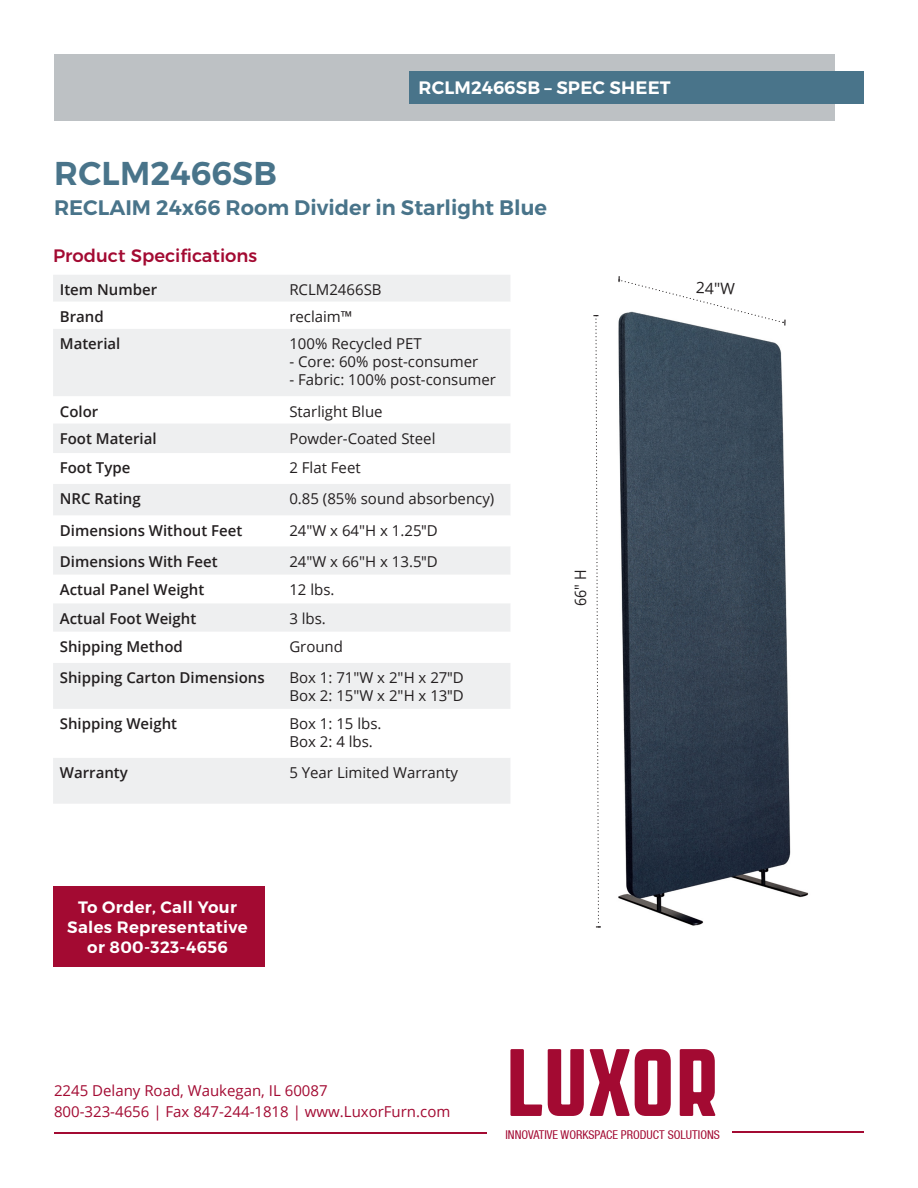
<style>
.page{position:relative;width:918px;height:1188px;background:#fff}
.page>*{position:absolute;margin:0;border:0;box-sizing:border-box;transform-origin:0 0}
.t1{font:600 33px "Montserrat";letter-spacing:.005em;color:#49748a}
.t2{font:600 21px "Montserrat";color:#49748a}
.t3{font:500 18px "Montserrat";color:#a30a32}
.t4{font:600 18px "Montserrat";letter-spacing:.01em;color:#fff}
.t5{font:600 16.5px "Montserrat";letter-spacing:.02em;color:#fff}
.t6{font:15.75px "Open Sans";color:#231f20;scale:.9 1}
.t7{font:15.75px "Open Sans";color:#231f20}
.t8{font:15px "Open Sans";color:#231f20}
.t9{font:600 15px "Open Sans";color:#231f20}
.Footer_Contact_info{font:15px "Open Sans";color:#a30a32}
.t10{font:condensed 12.15px "Helvetica Neue LT";color:#a30a32}
.s1{font-family:"Helvetica"}
</style>
<div class="page">
<img style="left:618px;top:326px;width:191px;height:600px">
<div style="left:53px;top:275px;width:457px;height:529px;background:#eeeff0"></div>
<svg style="left:53px;top:302px;width:457px;height:121px;fill:#eeeff0"></svg>
<svg style="left:53px;top:453px;width:457px;height:305px"></svg>
<div style="left:54px;top:54px;width:781px;height:67px;background:#bdc1c4"></div>
<svg style="left:510px;top:1049px;width:32px;height:67px"></svg>
<svg style="left:548px;top:1049px;width:36px;height:67px"></svg>
<svg style="left:590px;top:1049px;width:81px;height:67px"></svg>
<svg style="left:680px;top:1049px;width:36px;height:67px"></svg>
<hr style="left:54px;top:1133px;width:432px;height:1px;background:#a30a32">
<hr style="left:732px;top:1132px;width:132px;height:1px;background:#a30a32">
<div style="left:409px;top:71px;width:455px;height:33px;background:#49748a"></div>
<div style="left:53px;top:886px;width:212px;height:81px;background:#a30a32"></div>
<svg style="left:593px;top:315px;width:8px;height:613px"></svg>
<svg style="left:618px;top:276px;width:168px;height:50px"></svg>
<p class="t4" style="left:419px;top:77px;width:254px">RCLM2466SB – SPEC SHEET</p>
<p class="t1" style="left:54px;top:153px;width:224px">RCLM2466SB</p>
<p class="t2" style="left:54px;top:195px;width:495px">RECLAIM 24x66 Room Divider in Starlight Blue</p>
<p class="t3" style="left:53px;top:241px;width:206px">Product Specifications</p>
<p class="t9" style="left:60px;top:279px;width:99px">Item Number</p>
<p class="t8" style="left:289px;top:279px;width:94px">RCLM2466SB</p>
<p class="t9" style="left:60px;top:306px;width:45px">Brand</p>
<p class="t8" style="left:289px;top:306px;width:65px">reclaim™</p>
<p class="t9" style="left:60px;top:333px;width:62px">Material</p>
<p class="t8" style="left:289px;top:333px;width:134px">100% Recycled PET</p>
<p class="t8" style="left:289px;top:351px;width:190px">- Core: 60% post-consumer</p>
<p class="t8" style="left:289px;top:369px;width:208px">- Fabric: 100% post-consumer</p>
<p class="t9" style="left:60px;top:401px;width:40px">Color</p>
<p class="t8" style="left:289px;top:401px;width:95px">Starlight Blue</p>
<p class="t9" style="left:60px;top:428px;width:98px">Foot Material</p>
<p class="t8" style="left:289px;top:428px;width:148px">Powder-Coated Steel</p>
<p class="t9" style="left:60px;top:458px;width:72px">Foot Type</p>
<p class="t8" style="left:289px;top:458px;width:73px">2 Flat Feet</p>
<p class="t9" style="left:60px;top:488px;width:82px">NRC Rating</p>
<p class="t8" style="left:289px;top:488px;width:207px">0.85 (85% sound absorbency)</p>
<p class="t9" style="left:60px;top:520px;width:184px">Dimensions Without Feet</p>
<p class="t8" style="left:289px;top:520px;width:150px">24"W x 64"H x 1.25<span class="s1">"</span>D</p>
<p class="t9" style="left:60px;top:551px;width:159px">Dimensions With Feet</p>
<p class="t8" style="left:289px;top:551px;width:150px">24"W x 66"H x 13.5<span class="s1">"</span>D</p>
<p class="t9" style="left:60px;top:579px;width:146px">Actual Panel Weight</p>
<p class="t8" style="left:289px;top:579px;width:47px">12 lbs.</p>
<p class="t9" style="left:60px;top:608px;width:138px">Actual Foot Weight</p>
<p class="t8" style="left:289px;top:608px;width:38px">3 lbs.</p>
<p class="t9" style="left:60px;top:636px;width:125px">Shipping Method</p>
<p class="t8" style="left:289px;top:636px;width:55px">Ground</p>
<p class="t9" style="left:60px;top:667px;width:206px">Shipping Carton Dimensions</p>
<p class="t8" style="left:289px;top:667px;width:176px">Box 1: 71"W x 2"H x 27<span class="s1">"</span>D</p>
<p class="t8" style="left:289px;top:685px;width:176px">Box 2: 15"W x 2"H x 13<span class="s1">"</span>D</p>
<p class="t9" style="left:60px;top:713px;width:119px">Shipping Weight</p>
<p class="t8" style="left:289px;top:713px;width:94px">Box 1: 15 lbs.</p>
<p class="t8" style="left:289px;top:731px;width:85px">Box 2: 4 lbs.</p>
<p class="t9" style="left:60px;top:762px;width:69px">Warranty</p>
<p class="t8" style="left:289px;top:762px;width:170px">5 Year Limited Warranty</p>
<p class="t5" style="left:78px;top:897px;width:160px">To Order, Call Your</p>
<p class="t5" style="left:67px;top:917px;width:182px">Sales Representative</p>
<p class="t5" style="left:87px;top:936px;width:142px">or 800-323-4656</p>
<p class="t6" style="left:570px;top:606px;width:42px;rotate:-90deg">66" H</p>
<p class="t7" style="left:696px;top:277px;width:40px;rotate:2deg">24"W</p>
<p class="Footer_Contact_info" style="left:54px;top:1080px;width:275px">2245 Delany Road, Waukegan, IL 60087</p>
<p class="Footer_Contact_info" style="left:54px;top:1101px;width:398px">800-323-4656 | Fax 847-244-1818 | www.LuxorFurn.com</p>
<p class="t10" style="left:506px;top:1128px;width:216px">INNOVATIVE WORKSPACE PRODUCT SOLUTIONS</p>
</div>
